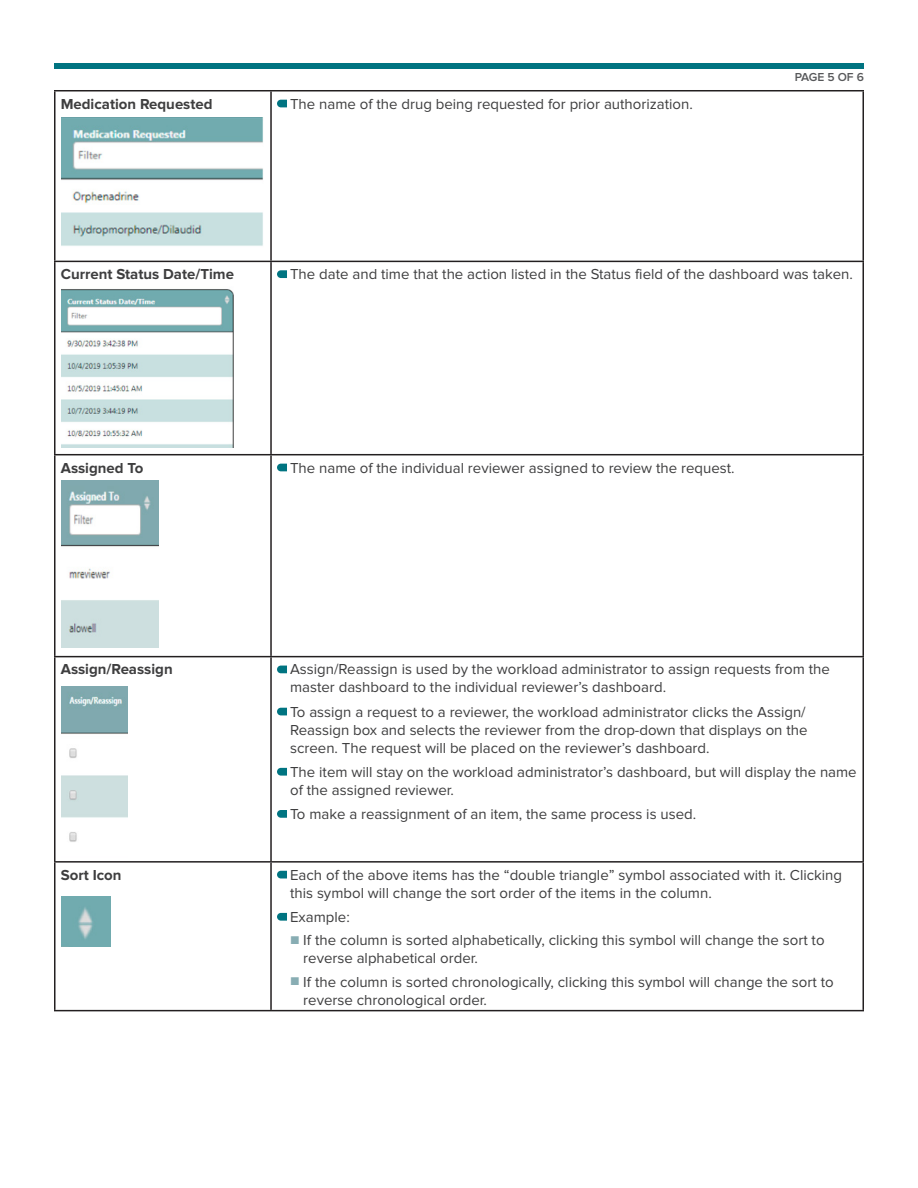
<style>
.page{position:relative;width:918px;height:1188px;background:#fff}
.page>*{position:absolute;margin:0;border:0;box-sizing:border-box;transform-origin:0 0}
.t1{font:15px/18px "Proxima Nova";color:#3e3e3f}
.t2{font:700 15px "Proxima Nova";color:#3e3e3f}
.t3{font:600 12px "Proxima Nova";letter-spacing:-.015em;color:#57585a}
.s1{font-size:13.5px;color:#88adb3}
</style>
<div class="page">
<div style="left:54px;top:63px;width:810px;height:6px;background:#007481"></div>
<hr style="left:54px;top:90px;width:217px;height:1px;background:#231f20">
<hr style="left:54px;top:91px;width:2px;height:170px;background:#231f20">
<hr style="left:271px;top:90px;width:593px;height:1px;background:#231f20">
<hr style="left:270px;top:91px;width:2px;height:170px;background:#231f20">
<hr style="left:862px;top:91px;width:2px;height:170px;background:#231f20">
<hr style="left:54px;top:261px;width:217px;height:1px;background:#231f20">
<hr style="left:54px;top:262px;width:2px;height:192px;background:#231f20">
<hr style="left:271px;top:261px;width:593px;height:1px;background:#231f20">
<hr style="left:270px;top:262px;width:2px;height:192px;background:#231f20">
<hr style="left:862px;top:262px;width:2px;height:192px;background:#231f20">
<hr style="left:54px;top:454px;width:217px;height:1px;background:#231f20">
<hr style="left:54px;top:455px;width:2px;height:201px;background:#231f20">
<hr style="left:271px;top:454px;width:593px;height:1px;background:#231f20">
<hr style="left:270px;top:455px;width:2px;height:201px;background:#231f20">
<hr style="left:862px;top:455px;width:2px;height:201px;background:#231f20">
<hr style="left:54px;top:656px;width:217px;height:1px;background:#231f20">
<hr style="left:54px;top:657px;width:2px;height:204px;background:#231f20">
<hr style="left:271px;top:656px;width:593px;height:1px;background:#231f20">
<hr style="left:270px;top:657px;width:2px;height:204px;background:#231f20">
<hr style="left:862px;top:657px;width:2px;height:204px;background:#231f20">
<hr style="left:54px;top:861px;width:217px;height:2px;background:#231f20">
<hr style="left:54px;top:863px;width:2px;height:147px;background:#231f20">
<hr style="left:271px;top:861px;width:593px;height:2px;background:#231f20">
<hr style="left:270px;top:863px;width:2px;height:147px;background:#231f20">
<hr style="left:862px;top:863px;width:2px;height:147px;background:#231f20">
<hr style="left:54px;top:1010px;width:217px;height:1px;background:#231f20">
<hr style="left:271px;top:1010px;width:593px;height:1px;background:#231f20">
<svg style="left:277px;top:100px;width:10px;height:7px"></svg>
<svg style="left:277px;top:270px;width:10px;height:8px"></svg>
<svg style="left:277px;top:464px;width:10px;height:7px"></svg>
<svg style="left:277px;top:666px;width:10px;height:7px"></svg>
<svg style="left:277px;top:708px;width:10px;height:7px"></svg>
<svg style="left:277px;top:768px;width:10px;height:8px"></svg>
<svg style="left:277px;top:810px;width:10px;height:8px"></svg>
<svg style="left:277px;top:871px;width:10px;height:7px"></svg>
<svg style="left:277px;top:913px;width:10px;height:8px"></svg>
<img style="left:62px;top:480px;width:97px;height:168px">
<img style="left:62px;top:687px;width:65px;height:155px">
<img style="left:62px;top:897px;width:48px;height:50px">
<img style="left:62px;top:118px;width:201px;height:128px">
<img style="left:62px;top:289px;width:171px;height:159px">
<p class="t2" style="left:61px;top:95px;width:153px">Medication Requested</p>
<p class="t1" style="left:290px;top:95px;width:404px">The name of the drug being requested for prior authorization.</p>
<p class="t3" style="left:795px;top:71px;width:71px">PAGE 5 OF 6</p>
<p class="t2" style="left:61px;top:266px;width:175px">Current Status Date/Time</p>
<p class="t1" style="left:290px;top:265px;width:564px">The date and time that the action listed in the Status field of the dashboard was taken.</p>
<p class="t2" style="left:61px;top:459px;width:84px">Assigned To</p>
<p class="t1" style="left:290px;top:459px;width:446px">The name of the individual reviewer assigned to review the request.</p>
<p class="t2" style="left:61px;top:661px;width:113px">Assign/Reassign</p>
<p class="t1" style="left:290px;top:661px;width:541px">Assign/Reassign is used by the workload administrator to assign requests from the master dashboard to the individual reviewer’s dashboard.</p>
<p class="t1" style="left:290px;top:703px;width:519px">To assign a request to a reviewer, the workload administrator clicks the Assign/<br>Reassign box and selects the reviewer from the drop-down that displays on the screen. The request will be placed on the reviewer’s dashboard.</p>
<p class="t1" style="left:290px;top:763px;width:568px">The item will stay on the workload administrator’s dashboard, but will display the name of the assigned reviewer.</p>
<p class="t1" style="left:290px;top:805px;width:408px">To make a reassignment of an item, the same process is used.</p>
<p class="t2" style="left:61px;top:866px;width:62px">Sort Icon</p>
<p class="t1" style="left:290px;top:866px;width:554px">Each of the above items has the “double triangle” symbol associated with it. Clicking this symbol will change the sort order of the items in the column.</p>
<p class="t1" style="left:290px;top:908px;width:61px">Example:</p>
<p class="t1" style="left:303px;top:931px;width:523px;text-indent:-13px"><span class="s1">■</span> If the column is sorted alphabetically, clicking this symbol will change the sort to reverse alphabetical order.</p>
<p class="t1" style="left:303px;top:973px;width:532px;text-indent:-13px"><span class="s1">■</span> If the column is sorted chronologically, clicking this symbol will change the sort to reverse chronological order.</p>
</div>
